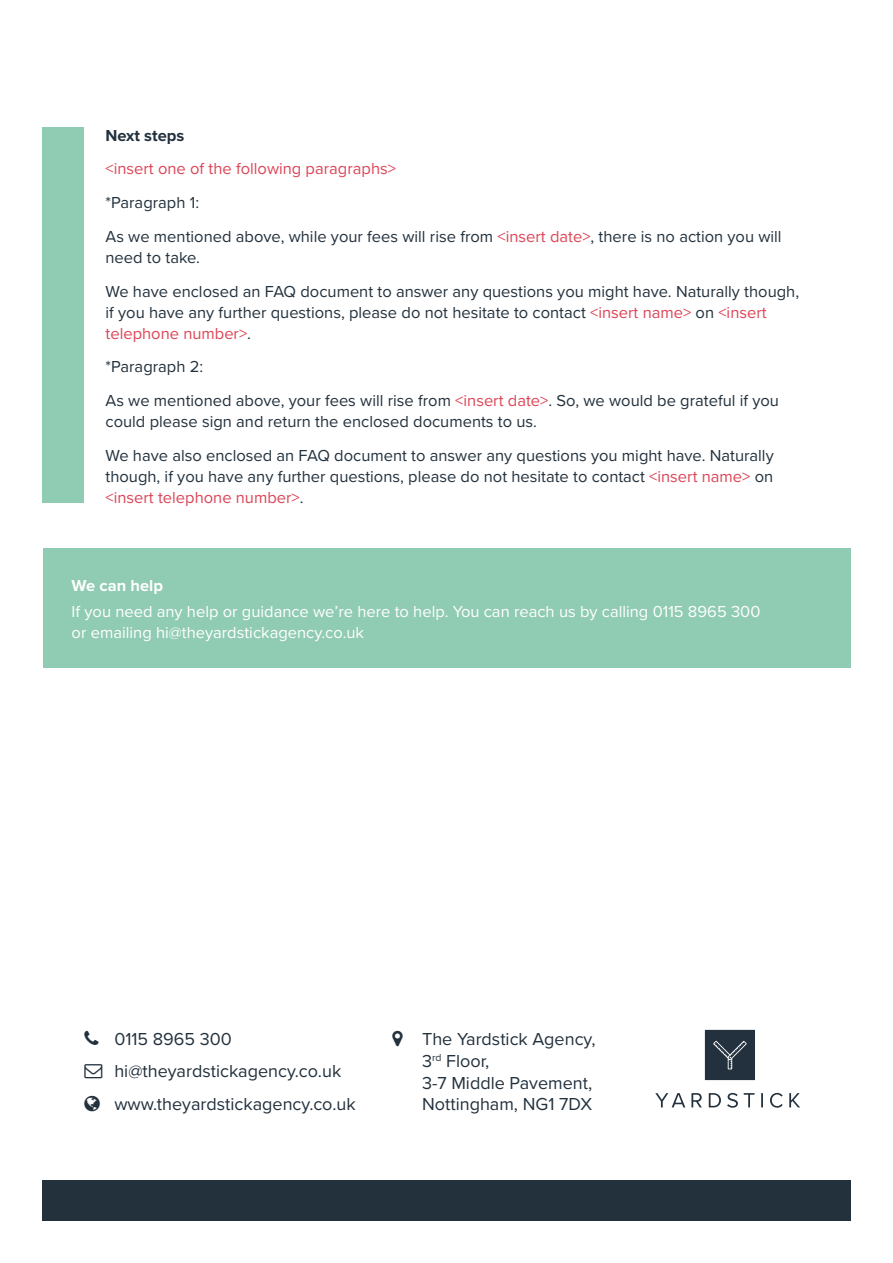
<style>
.page{position:relative;width:893px;height:1263px;background:#fff}
.page>*{position:absolute;margin:0;border:0;box-sizing:border-box;transform-origin:0 0}
.t1{font:18px/21.6px "Proxima Nova";color:#23313d}
.t2{font:16.5px/33.8px "Proxima Nova";color:#23313d}
.t3{font:16.5px/21px "Proxima Nova";color:#fff}
.t4{font:16.5px "Proxima Nova";color:#dd4557}
.t5{font:700 16.5px "Proxima Nova";color:#fff}
.t6{font:700 16.5px "Proxima Nova";color:#23313d}
.s1{color:#dd4557}
</style>
<div class="page">
<div style="left:43px;top:548px;width:807px;height:120px;background:#90cbb3"></div>
<div style="left:43px;top:1180px;width:808px;height:40px;background:#23313d"></div>
<div style="left:43px;top:128px;width:41px;height:375px;background:#90cbb3"></div>
<svg style="left:655px;top:1030px;width:145px;height:78px"></svg>
<p class="t6" style="left:106px;top:123px;width:80px">Next steps</p>
<p class="t4" style="left:106px;top:157px;width:292px">&lt;insert one of the following paragraphs&gt;</p>
<p class="t2" style="left:106px;top:185px;width:678px">*Paragraph 1:<br>As we mentioned above, while your fees will rise from <span class="s1">&lt;insert date&gt;</span>, there is no action you will</p>
<p class="t2" style="left:106px;top:240px;width:695px">need to take.<br>We have enclosed an FAQ document to answer any questions you might have. Naturally though,</p>
<p class="t2" style="left:106px;top:301px;width:663px;line-height:21px">if you have any further questions, please do not hesitate to contact <span class="s1">&lt;insert name&gt;</span> on <span class="s1">&lt;insert telephone number&gt;</span>.</p>
<p class="t2" style="left:106px;top:349px;width:675px">*Paragraph 2:<br>As we mentioned above, your fees will rise from <span class="s1">&lt;insert date&gt;</span>. So, we would be grateful if you</p>
<p class="t2" style="left:106px;top:404px;width:670px">could please sign and return the enclosed documents to us.<br>We have also enclosed an FAQ document to answer any questions you might have. Naturally</p>
<p class="t2" style="left:106px;top:465px;width:669px;line-height:21px">though, if you have any further questions, please do not hesitate to contact <span class="s1">&lt;insert name&gt;</span> on <span class="s1">&lt;insert telephone number&gt;</span>.</p>
<p class="t5" style="left:72px;top:574px;width:93px">We can help</p>
<p class="t3" style="left:72px;top:600px;width:690px">If you need any help or guidance we’re here to help. You can reach us by calling 0115 8965 300 or emailing hi@theyardstickagency.co.uk</p>
<p class="t1" style="left:114px;top:1022px;width:243px;line-height:32.1px">0115 8965 300 hi@theyardstickagency.co.uk www.theyardstickagency.co.uk</p>
<p class="t1" style="left:422px;top:1028px;width:175px">The Yardstick Agency,<br>3<sup>rd</sup> Floor,<br>3-7 Middle Pavement,<br>Nottingham, NG1 7DX</p>
</div>
